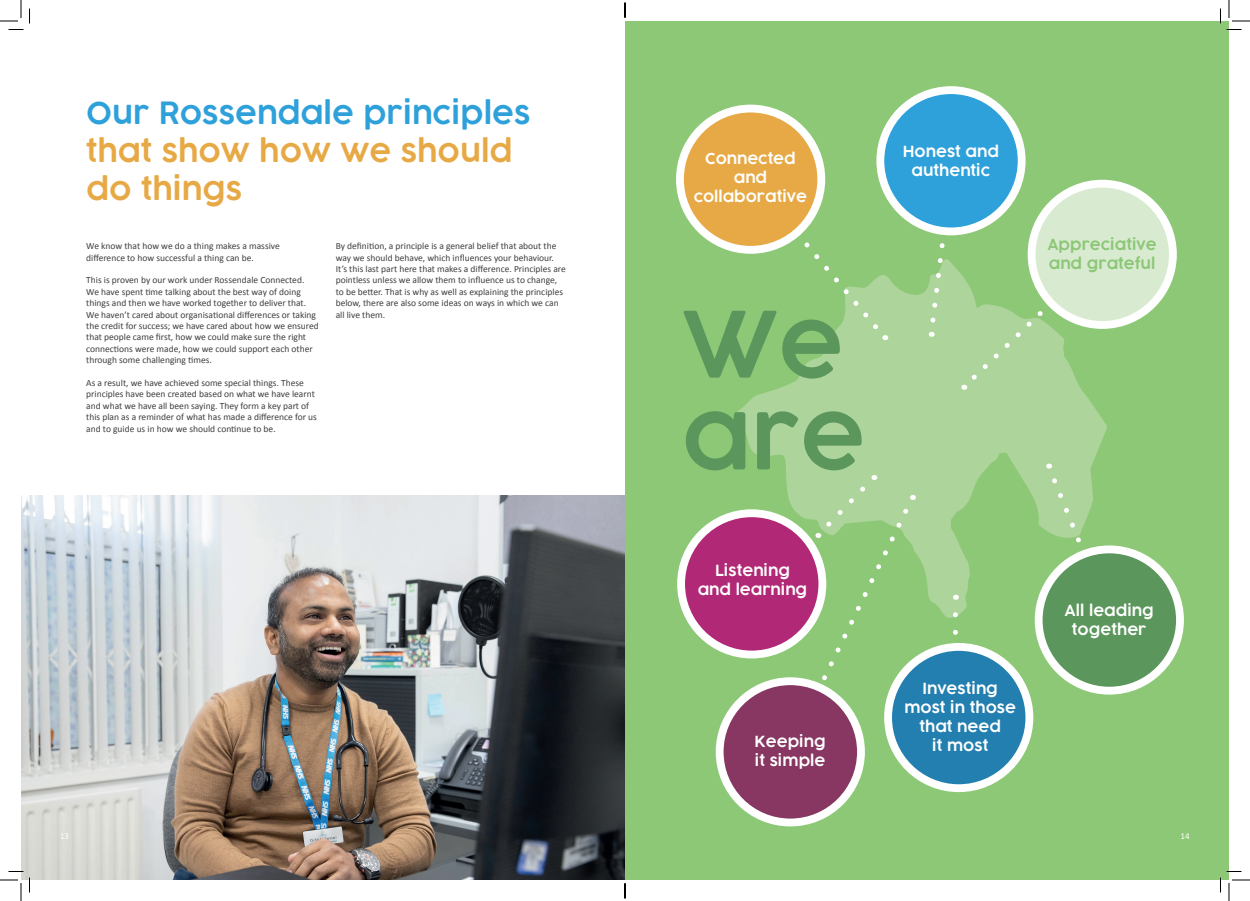
<style>
.page{position:relative;width:1250px;height:901px;background:#fff}
.page>*{position:absolute;margin:0;border:0;box-sizing:border-box;transform-origin:0 0}
.t1{font:600 90.1px/91.8px "COCOGOOSE";color:#5b975c}
.t2{font:600 30px/38px "COCOGOOSE";color:#e7a945}
.t3{font:600 30px "COCOGOOSE";color:#2ea1da}
.t4{font:600 15px/19px "COCOGOOSE";color:#fff;text-align:center}
.t5{font:600 15px/19px "COCOGOOSE";color:#8bc776}
.t6{font:9.5px/11.4px "Calibri";color:#3e3e3f}
.t7{font:9px "Calibri";color:#fff}
</style>
<div class="page">
<div style="left:625px;top:21px;width:604px;height:859px;background:#8cc876"></div>
<img style="left:21px;top:496px;width:604px;height:384px">
<svg style="left:735px;top:251px;width:376px;height:370px"></svg>
<div style="left:680px;top:109px;width:141px;height:141px;background:#e7a945;border-radius:50%"></div>
<div style="left:676px;top:105px;width:149px;height:149px;border:8px solid #fff;border-radius:50%"></div>
<svg style="left:797px;top:231px;width:90px;height:109px"></svg>
<div style="left:880px;top:90px;width:141px;height:141px;background:#2ea1da;border-radius:50%"></div>
<div style="left:876px;top:86px;width:149px;height:149px;border:8px solid #fff;border-radius:50%"></div>
<svg style="left:926px;top:243px;width:21px;height:94px"></svg>
<svg style="left:962px;top:300px;width:90px;height:90px;background:#abd399"></svg>
<div style="left:1038px;top:549px;width:142px;height:142px;background:#5b975c;border-radius:50%"></div>
<div style="left:1034px;top:545px;width:150px;height:150px;border:8px solid #fff;border-radius:50%"></div>
<svg style="left:1048px;top:464px;width:39px;height:93px"></svg>
<div style="left:681px;top:513px;width:141px;height:141px;background:#b12976;border-radius:50%"></div>
<div style="left:677px;top:509px;width:149px;height:149px;border:8px solid #fff;border-radius:50%"></div>
<svg style="left:953px;top:615px;width:5px;height:20px"></svg>
<svg style="left:815px;top:475px;width:98px;height:218px"></svg>
<div style="left:719px;top:681px;width:142px;height:141px;background:#873761;border-radius:50%"></div>
<div style="left:715px;top:677px;width:150px;height:149px;border:8px solid #fff;border-radius:50%"></div>
<div style="left:888px;top:647px;width:141px;height:141px;background:#237faf;border-radius:50%"></div>
<div style="left:884px;top:643px;width:149px;height:149px;border:8px solid #fff;border-radius:50%"></div>
<div style="left:1031px;top:184px;width:141px;height:141px;background:#d8ead0;border-radius:50%"></div>
<div style="left:1027px;top:180px;width:149px;height:149px;border:8px solid #fff;border-radius:50%"></div>
<svg style="left:0;top:0;width:30px;height:30px"></svg>
<svg style="left:0;top:871px;width:30px;height:30px"></svg>
<svg style="left:1219px;top:0;width:31px;height:30px"></svg>
<svg style="left:1219px;top:871px;width:31px;height:30px"></svg>
<svg style="left:624px;top:3px;width:2px;height:15px"></svg>
<svg style="left:624px;top:883px;width:2px;height:15px"></svg>
<h2 class="t3" style="left:86px;top:92px;width:446px">Our Rossendale principles</h2>
<h2 class="t2" style="left:86px;top:133px;width:428px">that show how we should do things</h2>
<p class="t6" style="left:86px;top:240px;width:195px">We know that how we do a thing makes a massive difference to how successful a thing can be.</p>
<p class="t6" style="left:86px;top:274px;width:234px">This is proven by our work under Rossendale Connected.<br>We have spent time talking about the best way of doing things and then we have worked together to deliver that.<br>We haven’t cared about organisational differences or taking the credit for success; we have cared about how we ensured that people came first, how we could make sure the right connections were made, how we could support each other through some challenging times.</p>
<p class="t6" style="left:86px;top:377px;width:232px">As a result, we have achieved some special things. These principles have been created based on what we have learnt and what we have all been saying. They form a key part of this plan as a reminder of what has made a difference for us and to guide us in how we should continue to be.</p>
<p class="t6" style="left:336px;top:240px;width:232px">By definition, a principle is a general belief that about the way we should behave, which influences your behaviour.<br>It’s this last part here that makes a difference. Principles are pointless unless we allow them to influence us to change, to be better. That is why as well as explaining the principles below, there are also some ideas on ways in which we can all live them.</p>
<h3 class="t4" style="left:693px;top:149px;width:115px">Connected and collaborative</h3>
<h3 class="t4" style="left:903px;top:143px;width:97px">Honest and authentic</h3>
<h1 class="t1" style="left:681px;top:300px;width:186px">We are</h1>
<h3 class="t5" style="left:1047px;top:235px;width:111px">Appreciative and grateful</h3>
<h3 class="t4" style="left:698px;top:562px;width:111px">Listening and learning</h3>
<h3 class="t4" style="left:754px;top:732px;width:73px;text-align:left">Keeping it simple</h3>
<h3 class="t4" style="left:904px;top:679px;width:113px">Investing most in those that need<br>it most</h3>
<h3 class="t4" style="left:1064px;top:601px;width:91px">All leading together</h3>
<p class="t7" style="left:60px;top:830px;width:11px">13</p>
<p class="t7" style="left:1180px;top:830px;width:11px">14</p>
</div>
